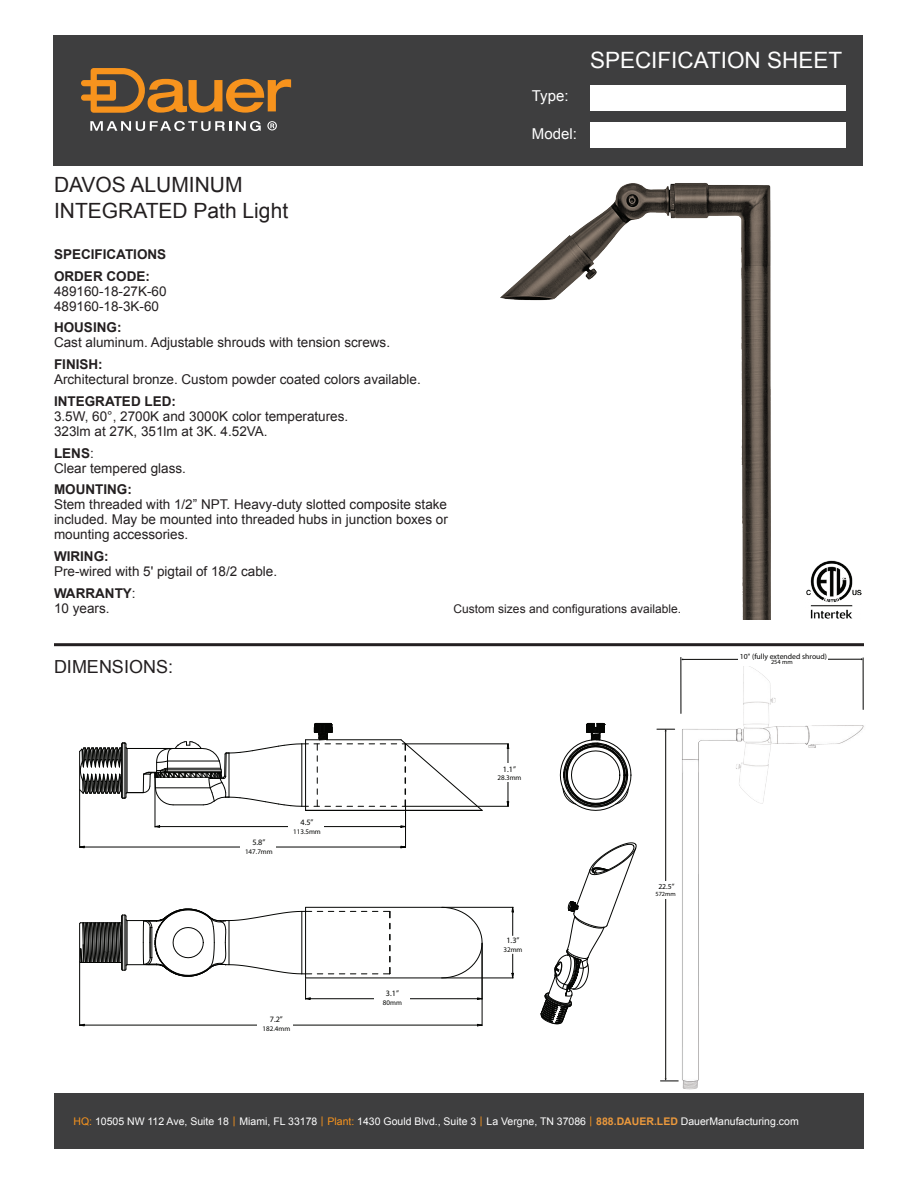
<style>
.page{position:relative;width:918px;height:1188px;background:#fff}
.page>*{position:absolute;margin:0;border:0;box-sizing:border-box;transform-origin:0 0}
.t1{font:22.5px "Arial";color:#fff}
.t2{font:21px/25.2px "Arial";color:#231f20}
.t3{font:18px "Arial";color:#231f20}
.t4{font:15px "Arial";color:#fff}
.t5{font:13.5px/15px "Arial";color:#231f20}
.t6{font:700 13.5px/21.8px "Arial";color:#231f20}
.t7{font:12px "Arial";color:#231f20}
.t8{font:10.5px "Arial";color:#fff}
.t9{font:8.25px "Myriad Pro";color:#040503}
.t10{font:7.65px "Myriad Pro";color:#050504}
.t11{font:7.05px "Myriad Pro";color:#040503}
.t12{font:6.3px "Myriad Pro";color:#050504}
.s1{font-weight:700}
.s2{color:#f7931d}
.s3{font-weight:700;color:#ec993c}
</style>
<div class="page">
<hr style="left:54px;top:643px;width:810px;height:3px;background:#231f20">
<div style="left:53px;top:35px;width:810px;height:131px;background:#3e3e3f"></div>
<div style="left:590px;top:85px;width:255px;height:25px;background:#fff"></div>
<div style="left:590px;top:123px;width:255px;height:25px;background:#fff"></div>
<img style="left:818px;top:561px;width:43px;height:58px">
<div style="left:54px;top:1094px;width:810px;height:55px;background:#3e3e3f"></div>
<svg style="left:90px;top:121px;width:171px;height:10px"></svg>
<svg style="left:267px;top:121px;width:10px;height:9px"></svg>
<svg style="left:81px;top:68px;width:210px;height:45px"></svg>
<hr style="left:306px;top:978px;width:136px;height:1px;background:#040503">
<hr style="left:127px;top:964px;width:30px;height:1px;background:#040503">
<hr style="left:305px;top:907px;width:1px;height:71px;background:#040503">
<hr style="left:127px;top:920px;width:30px;height:1px;background:#040503">
<hr style="left:306px;top:907px;width:136px;height:1px;background:#040503">
<svg style="left:79px;top:914px;width:49px;height:57px"></svg>
<svg style="left:441px;top:907px;width:42px;height:72px"></svg>
<svg style="left:560px;top:723px;width:72px;height:88px"></svg>
<svg style="left:540px;top:842px;width:97px;height:182px"></svg>
<hr style="left:79px;top:790px;width:1px;height:58px;background:#040503">
<hr style="left:405px;top:806px;width:1px;height:42px;background:#040503">
<hr style="left:84px;top:847px;width:317px;height:1px;background:#040503">
<svg style="left:79px;top:846px;width:6px;height:3px"></svg>
<hr style="left:406px;top:806px;width:103px;height:1px;background:#040503">
<hr style="left:406px;top:744px;width:103px;height:1px;background:#040503">
<hr style="left:508px;top:748px;width:1px;height:54px;background:#040503">
<svg style="left:506px;top:801px;width:4px;height:6px"></svg>
<svg style="left:506px;top:743px;width:3px;height:6px"></svg>
<hr style="left:310px;top:998px;width:167px;height:1px;background:#040503">
<svg style="left:143px;top:908px;width:248px;height:92px"></svg>
<svg style="left:477px;top:997px;width:5px;height:3px"></svg>
<hr style="left:482px;top:943px;width:1px;height:83px;background:#040503">
<hr style="left:79px;top:962px;width:1px;height:64px;background:#040503">
<hr style="left:84px;top:1025px;width:393px;height:1px;background:#040503">
<svg style="left:477px;top:1024px;width:6px;height:3px"></svg>
<svg style="left:79px;top:1024px;width:6px;height:3px"></svg>
<hr style="left:442px;top:978px;width:71px;height:1px;background:#040503">
<hr style="left:442px;top:907px;width:71px;height:1px;background:#040503">
<hr style="left:512px;top:912px;width:1px;height:61px;background:#040503">
<svg style="left:511px;top:973px;width:3px;height:6px"></svg>
<svg style="left:511px;top:907px;width:3px;height:6px"></svg>
<svg style="left:79px;top:723px;width:404px;height:105px"></svg>
<div style="left:288px;top:822px;width:36px;height:10px;background:#fff"></div>
<div style="left:240px;top:841px;width:35px;height:10px;background:#fff"></div>
<div style="left:493px;top:763px;width:35px;height:19px;background:#fff"></div>
<svg style="left:512px;top:935px;width:2px;height:19px"></svg>
<div style="left:374px;top:993px;width:35px;height:10px;background:#fff"></div>
<div style="left:258px;top:1019px;width:35px;height:10px;background:#fff"></div>
<img style="left:656px;top:657px;width:208px;height:433px">
<hr style="left:683px;top:659px;width:179px;height:1px;background:#050504">
<div style="left:739px;top:654px;width:89px;height:12px;background:#fff"></div>
<hr style="left:665px;top:731px;width:1px;height:348px;background:#050504">
<svg style="left:657px;top:729px;width:18px;height:2px"></svg>
<svg style="left:661px;top:1078px;width:17px;height:4px"></svg>
<div style="left:658px;top:881px;width:15px;height:18px;background:#fff"></div>
<hr style="left:681px;top:657px;width:1px;height:56px;background:#050504">
<hr style="left:863px;top:658px;width:1px;height:51px;background:#050504">
<img style="left:500px;top:182px;width:318px;height:438px">
<p class="t4" style="left:532px;top:86px;width:38px">Type:</p>
<h1 class="t1" style="left:590px;top:45px;width:254px">SPECIFICATION SHEET</h1>
<h2 class="t2" style="left:54px;top:173px;width:236px">DAVOS ALUMINUM<br>INTEGRATED Path Light</h2>
<p class="t6" style="left:54px;top:244px;width:114px">SPECIFICATIONS<br>ORDER CODE:</p>
<p class="t5" style="left:54px;top:284px;width:114px">489160-18-27K-60<br>489160-18-3K-60</p>
<p class="t6" style="left:54px;top:317px;width:69px">HOUSING:</p>
<p class="t5" style="left:54px;top:335px;width:338px">Cast aluminum. Adjustable shrouds with tension screws.</p>
<p class="t6" style="left:54px;top:354px;width:50px">FINISH:</p>
<p class="t5" style="left:54px;top:372px;width:368px">Architectural bronze. Custom powder coated colors available.</p>
<p class="t6" style="left:54px;top:391px;width:123px">INTEGRATED LED:</p>
<p class="t5" style="left:54px;top:409px;width:296px">3.5W, 60°, 2700K and 3000K color temperatures.<br>323lm at 27K, 351lm at 3K. 4.52VA.</p>
<p class="t5" style="left:54px;top:446px;width:134px"><span class="s1">LENS</span>:<br>Clear tempered glass.</p>
<p class="t6" style="left:54px;top:479px;width:79px">MOUNTING:</p>
<p class="t5" style="left:54px;top:497px;width:395px;text-align:justify">Stem threaded with 1/2” NPT. Heavy-duty slotted composite stake included. May be mounted into threaded hubs in junction boxes or mounting accessories.</p>
<p class="t6" style="left:54px;top:546px;width:56px">WIRING:</p>
<p class="t5" style="left:54px;top:561px;width:225px;line-height:21.8px">Pre-wired with 5' pigtail of 18/2 cable.<br><span class="s1">WARRANTY</span>:</p>
<p class="t5" style="left:54px;top:601px;width:57px">10 years.</p>
<p class="t7" style="left:454px;top:601px;width:229px">Custom sizes and configurations available.</p>
<h3 class="t3" style="left:54px;top:655px;width:121px">DIMENSIONS:</h3>
<p class="t9" style="left:252px;top:838px;width:15px">5.8”</p>
<p class="t11" style="left:245px;top:847px;width:29px">147.7mm</p>
<p class="t9" style="left:300px;top:817px;width:15px">4.5”</p>
<p class="t11" style="left:293px;top:827px;width:29px">113.5mm</p>
<p class="t9" style="left:270px;top:1014px;width:15px">7.2”</p>
<p class="t11" style="left:263px;top:1024px;width:29px">182.4mm</p>
<p class="t9" style="left:386px;top:988px;width:15px">3.1”</p>
<p class="t11" style="left:383px;top:998px;width:21px">80mm</p>
<p class="t9" style="left:503px;top:764px;width:15px">1.1”</p>
<p class="t11" style="left:497px;top:774px;width:26px">28.3mm</p>
<p class="t9" style="left:506px;top:936px;width:15px">1.3”</p>
<p class="t11" style="left:503px;top:945px;width:21px">32mm</p>
<p class="t10" style="left:658px;top:882px;width:18px">22.5”</p>
<p class="t12" style="left:655px;top:890px;width:22px">572mm</p>
<p class="t10" style="left:740px;top:651px;width:89px">10" (fully extended shroud)</p>
<p class="t12" style="left:771px;top:658px;width:23px">254 mm</p>
<p class="t8" style="left:73px;top:1115px;width:727px"><span class="s2">HQ:</span> 10505 NW 112 Ave, Suite 18 <span class="s2">|</span> Miami, FL 33178 <span class="s2">| Plant:</span> 1430 Gould Blvd., Suite 3 <span class="s2">|</span> La Vergne, TN 37086 <span class="s2">|</span> <span class="s3">888.DAUER.LED</span> DauerManufacturing.com</p>
</div>
